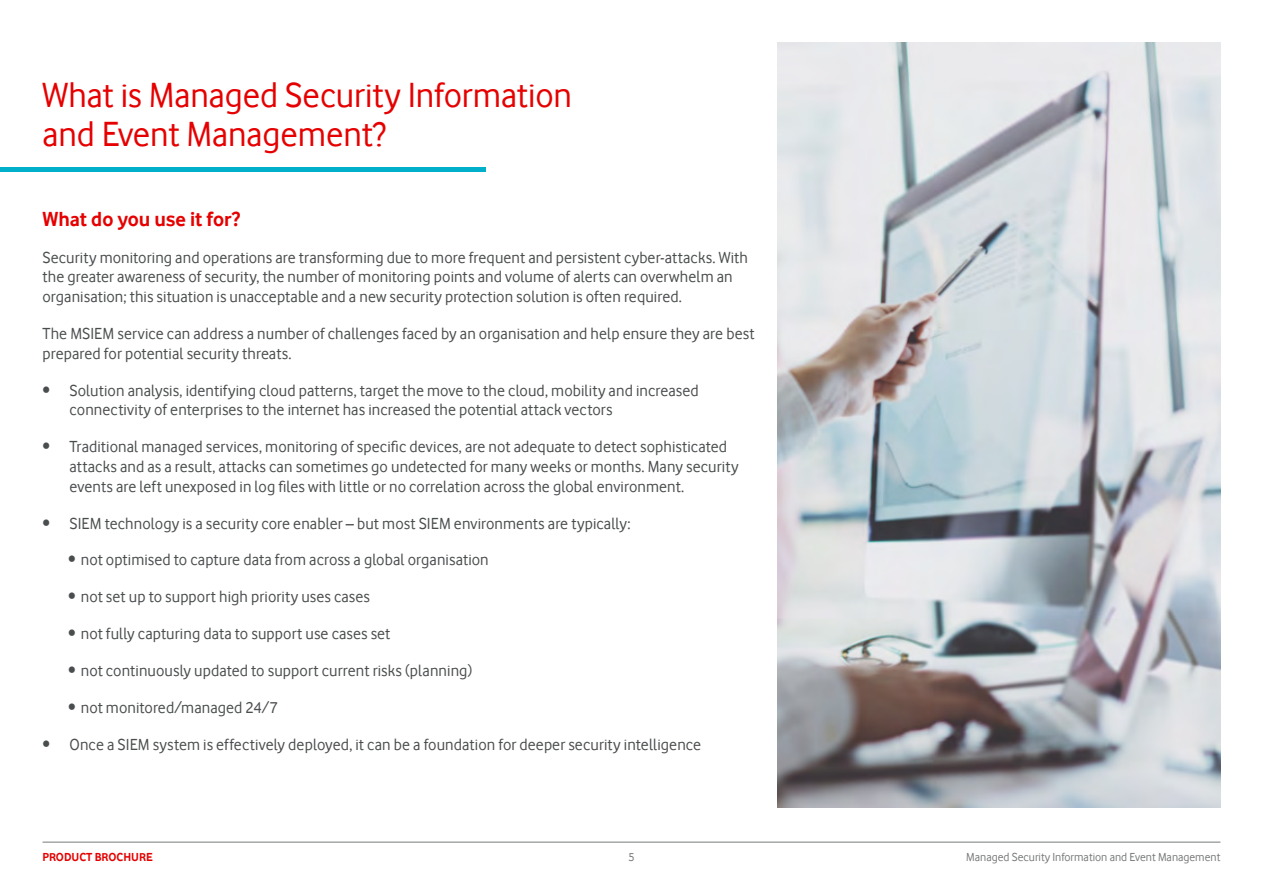
<style>
.page{position:relative;width:1263px;height:893px;background:#fff}
.page>*{position:absolute;margin:0;border:0;box-sizing:border-box;transform-origin:0 0}
.t1{font:36px/39px "Vodafone Rg";color:#e60000}
.t2{font:700 21px "Vodafone Rg";letter-spacing:-.005em;color:#e60000}
.t3{font:16.5px/19.8px "Vodafone Rg";letter-spacing:.005em;color:#4a4d4e}
.t4{font:12px "Vodafone Rg";color:#77797a}
.t5{font:700 12px "Vodafone Rg";color:#e60000}
</style>
<div class="page">
<hr style="left:43px;top:842px;width:1177px;height:1px;background:#77797a">
<hr style="left:0;top:167px;width:486px;height:4px;background:#00b0ca">
<img style="left:777px;top:43px;width:443px;height:765px">
<h1 class="t1" style="left:43px;top:75px;width:531px">What is Managed Security Information and Event Management?</h1>
<p class="t2" style="left:43px;top:207px;width:199px">What do you use it for?</p>
<p class="t3" style="left:43px;top:247px;width:707px">Security monitoring and operations are transforming due to more frequent and persistent cyber-attacks. With the greater awareness of security, the number of monitoring points and volume of alerts can overwhelm an organisation; this situation is unacceptable and a new security protection solution is often required.</p>
<p class="t3" style="left:43px;top:323px;width:713px">The MSIEM service can address a number of challenges faced by an organisation and help ensure they are best prepared for potential security threats.</p>
<p class="t3" style="left:70px;top:380px;width:631px;text-indent:-27px">• Solution analysis, identifying cloud patterns, target the move to the cloud, mobility and increased connectivity of enterprises to the internet has increased the potential attack vectors</p>
<p class="t3" style="left:70px;top:437px;width:670px;text-indent:-27px">• Traditional managed services, monitoring of specific devices, are not adequate to detect sophisticated attacks and as a result, attacks can sometimes go undetected for many weeks or months. Many security events are left unexposed in log files with little or no correlation across the global environment.</p>
<p class="t3" style="left:43px;top:513px;width:589px">• SIEM technology is a security core enabler – but most SIEM environments are typically:</p>
<p class="t3" style="left:68px;top:550px;width:422px">• not optimised to capture data from across a global organisation</p>
<p class="t3" style="left:68px;top:587px;width:303px">• not set up to support high priority uses cases</p>
<p class="t3" style="left:68px;top:624px;width:324px">• not fully capturing data to support use cases set</p>
<p class="t3" style="left:68px;top:660px;width:406px">• not continuously updated to support current risks (planning)</p>
<p class="t3" style="left:68px;top:697px;width:211px">• not monitored/managed 24/7</p>
<p class="t3" style="left:43px;top:734px;width:660px">• Once a SIEM system is effectively deployed, it can be a foundation for deeper security intelligence</p>
<p class="t5" style="left:43px;top:850px;width:112px">PRODUCT BROCHURE</p>
<p class="t4" style="left:628px;top:850px;width:8px">5</p>
<p class="t4" style="left:966px;top:850px;width:256px">Managed Security Information and Event Management</p>
</div>
